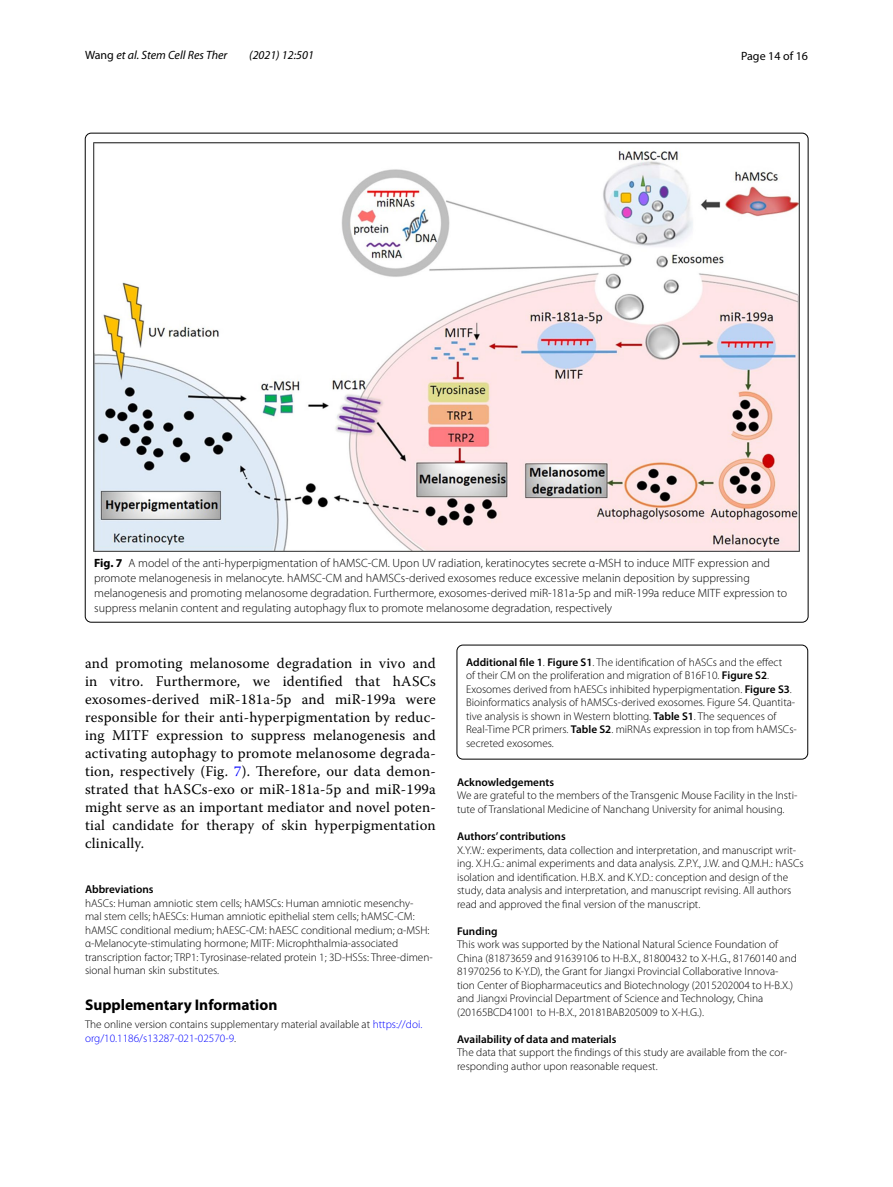
<style>
.page{position:relative;width:893px;height:1187px;background:#fff}
.page>*{position:absolute;margin:0;border:0;box-sizing:border-box;transform-origin:0 0}
.t1{font:700 15.45px "Myriad Pro";color:#000}
.t2{font:14.7px/18px "Warnock Pro";letter-spacing:.015em;color:#000;text-align:justify}
.t3{font:300 12px/15px "Myriad Pro";color:#000}
.t4{font:italic 12px "Myriad Pro";color:#000}
.t5{font:12px "Myriad Pro";color:#000}
.t6{font:300 11.25px/13.5px "Myriad Pro";color:#000}
.t7{font:600 11.25px "Myriad Pro";color:#000}
.s1{font-style:normal}
.s2{font-weight:700}
.s3{color:#00f}
.s4{font-weight:600}
</style>
<div class="page">
<div style="left:457px;top:645px;width:351px;height:114px;border:1px solid #000;border-radius:6px"></div>
<img style="left:94px;top:142px;width:706px;height:409px">
<p class="t4" style="left:85px;top:48px;width:144px"><span class="s1">Wang</span> et al. Stem Cell Res Ther</p>
<p class="t4" style="left:249px;top:48px;width:66px">(2021) 12:501</p>
<p class="t5" style="left:741px;top:48px;width:68px">Page 14 of 16</p>
<p class="t3" style="left:94px;top:555px;width:695px"><span class="s2">Fig. 7</span> A model of the anti-hyperpigmentation of hAMSC-CM. Upon UV radiation, keratinocytes secrete α-MSH to induce MITF expression and promote melanogenesis in melanocyte. hAMSC-CM and hAMSCs-derived exosomes reduce excessive melanin deposition by suppressing melanogenesis and promoting melanosome degradation. Furthermore, exosomes-derived miR-181a-5p and miR-199a reduce MITF expression to suppress melanin content and regulating autophagy flux to promote melanosome degradation, respectively</p>
<p class="t2" style="left:85px;top:654px;width:352px">and promoting melanosome degradation in vivo and in vitro. Furthermore, we identified that hASCs exosomes-derived miR-181a-5p and miR-199a were responsible for their anti-hyperpigmentation by reduc&shy;ing MITF expression to suppress melanogenesis and activating autophagy to promote melanosome degrada&shy;tion, respectively (Fig. <span class="s3">7</span>). Therefore, our data demon&shy;strated that hASCs-exo or miR-181a-5p and miR-199a might serve as an important mediator and novel poten&shy;tial candidate for therapy of skin hyperpigmentation clinically.</p>
<p class="t7" style="left:85px;top:882px;width:70px">Abbreviations</p>
<p class="t6" style="left:85px;top:896px;width:349px">hASCs: Human amniotic stem cells; hAMSCs: Human amniotic mesenchy‑ mal stem cells; hAESCs: Human amniotic epithelial stem cells; hAMSC-CM: hAMSC conditional medium; hAESC-CM: hAESC conditional medium; α-MSH: α-Melanocyte-stimulating hormone; MITF: Microphthalmia-associated transcription factor; TRP1: Tyrosinase-related protein 1; 3D-HSSs: Three-dimen‑ sional human skin substitutes.</p>
<h1 class="t1" style="left:85px;top:994px;width:194px">Supplementary Information</h1>
<p class="t6" style="left:85px;top:1017px;width:339px">The online version contains supplementary material available at <span class="s3">https://doi. org/10.1186/s13287- 021- 02570-9</span>.</p>
<p class="t6" style="left:466px;top:655px;width:332px"><span class="s4">Additional file 1</span>. <span class="s4">Figure S1</span>. The identification of hASCs and the effect<br>of their CM on the proliferation and migration of B16F10. <span class="s4">Figure S2</span>.<br>Exosomes derived from hAESCs inhibited hyperpigmentation. <span class="s4">Figure S3</span>.<br>Bioinformatics analysis of hAMSCs-derived exosomes. Figure S4. Quantita‑ tive analysis is shown in Western blotting. <span class="s4">Table S1</span>. The sequences of Real-Time PCR primers. <span class="s4">Table S2</span>. miRNAs expression in top from hAMSCs&shy;secreted exosomes.</p>
<p class="t7" style="left:457px;top:775px;width:98px">Acknowledgements</p>
<p class="t6" style="left:457px;top:789px;width:342px">We are grateful to the members of the Transgenic Mouse Facility in the Insti‑ tute of Translational Medicine of Nanchang University for animal housing.</p>
<p class="t7" style="left:457px;top:829px;width:110px">Authors’ contributions</p>
<p class="t6" style="left:457px;top:843px;width:348px">X.Y.W.: experiments, data collection and interpretation, and manuscript writ‑ ing. X.H.G.: animal experiments and data analysis. Z.P.Y., J.W. and Q.M.H.: hASCs isolation and identification. H.B.X. and K.Y.D.: conception and design of the study, data analysis and interpretation, and manuscript revising. All authors read and approved the final version of the manuscript.</p>
<p class="t7" style="left:457px;top:923px;width:42px">Funding</p>
<p class="t6" style="left:457px;top:937px;width:341px">This work was supported by the National Natural Science Foundation of China (81873659 and 91639106 to H-B.X., 81800432 to X-H.G., 81760140 and 81970256 to K-Y.D), the Grant for Jiangxi Provincial Collaborative Innova‑ tion Center of Biopharmaceutics and Biotechnology (2015202004 to H-B.X.) and Jiangxi Provincial Department of Science and Technology, China (20165BCD41001 to H-B.X., 20181BAB205009 to X-H.G.).</p>
<p class="t7" style="left:457px;top:1031px;width:161px">Availability of data and materials</p>
<p class="t6" style="left:457px;top:1045px;width:331px">The data that support the findings of this study are available from the cor‑ responding author upon reasonable request.</p>
</div>
